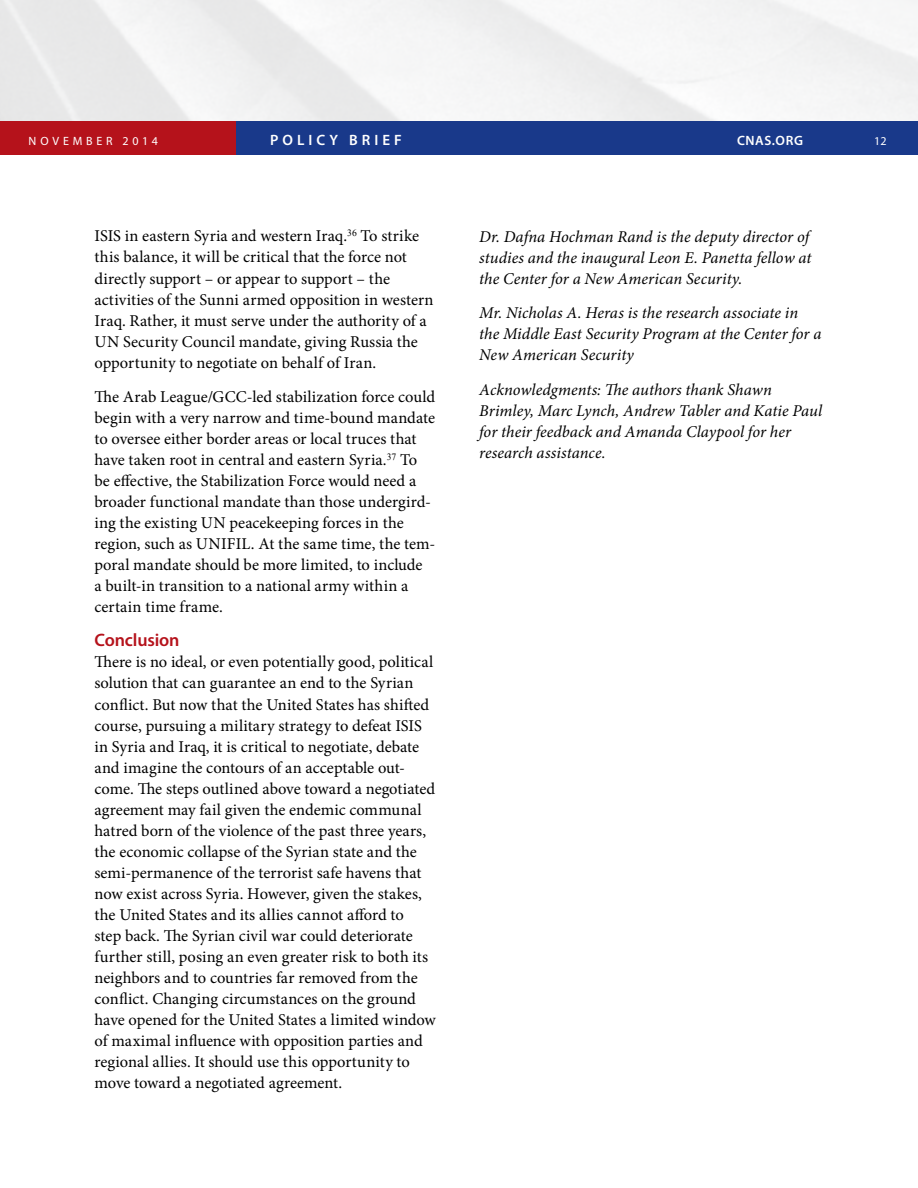
<style>
.page{position:relative;width:918px;height:1188px;background:#fff}
.page>*{position:absolute;margin:0;border:0;box-sizing:border-box;transform-origin:0 0}
.t1{font:600 18px "Myriad Pro";letter-spacing:-.01em;color:#b5121b}
.t2{font:16.5px/21px "Minion Pro";color:#000}
.t3{font:italic 16.5px/21px "Minion Pro";color:#000}
.t4{font:600 15px "Myriad Pro";letter-spacing:.27em;color:#fff}
.t5{font:600 13.5px "Myriad Pro";letter-spacing:.045em;color:#fff}
.t6{font:12px "Myriad Pro";letter-spacing:.32em;color:#fff}
</style>
<div class="page">
<img style="left:0;top:0;width:918px;height:122px">
<div style="left:236px;top:122px;width:682px;height:33px;background:#19398a"></div>
<div style="left:0;top:122px;width:236px;height:33px;background:#b5121b"></div>
<p class="t6" style="left:29px;top:134px;width:131px">NOVEMBER 2014</p>
<p class="t4" style="left:270px;top:131px;width:133px">POLICY BRIEF</p>
<p class="t5" style="left:737px;top:132px;width:68px">CNAS.ORG</p>
<p class="t6" style="left:874px;top:134px;width:14px">12</p>
<p class="t2" style="left:94px;top:226px;width:340px">ISIS in eastern Syria and western Iraq.<sup>36</sup> To strike this balance, it will be critical that the force not directly support – or appear to support – the activities of the Sunni armed opposition in western Iraq. Rather, it must serve under the authority of a UN Security Council mandate, giving Russia the opportunity to negotiate on behalf of Iran.</p>
<p class="t2" style="left:94px;top:386px;width:342px">The Arab League/GCC-led stabilization force could begin with a very narrow and time-bound mandate to oversee either border areas or local truces that have taken root in central and eastern Syria.<sup>37</sup> To be effective, the Stabilization Force would need a broader functional mandate than those undergird&shy;ing the existing UN peacekeeping forces in the region, such as UNIFIL. At the same time, the tem&shy;poral mandate should be more limited, to include<br>a built-in transition to a national army within a certain time frame.</p>
<p class="t1" style="left:94px;top:629px;width:87px">Conclusion</p>
<p class="t2" style="left:94px;top:652px;width:343px">There is no ideal, or even potentially good, political solution that can guarantee an end to the Syrian conflict. But now that the United States has shifted course, pursuing a military strategy to defeat ISIS in Syria and Iraq, it is critical to negotiate, debate and imagine the contours of an acceptable out&shy;come. The steps outlined above toward a negotiated agreement may fail given the endemic communal hatred born of the violence of the past three years, the economic collapse of the Syrian state and the semi-permanence of the terrorist safe havens that now exist across Syria. However, given the stakes, the United States and its allies cannot afford to<br>step back. The Syrian civil war could deteriorate further still, posing an even greater risk to both its neighbors and to countries far removed from the conflict. Changing circumstances on the ground have opened for the United States a limited window of maximal influence with opposition parties and regional allies. It should use this opportunity to move toward a negotiated agreement.</p>
<p class="t3" style="left:479px;top:226px;width:334px">Dr. Dafna Hochman Rand is the deputy director of studies and the inaugural Leon E. Panetta fellow at the Center for a New American Security.</p>
<p class="t3" style="left:479px;top:302px;width:344px">Mr. Nicholas A. Heras is the research associate in the Middle East Security Program at the Center for a<br>New American Security</p>
<p class="t3" style="left:479px;top:379px;width:344px">Acknowledgments: The authors thank Shawn Brimley, Marc Lynch, Andrew Tabler and Katie Paul for their feedback and Amanda Claypool for her research assistance.</p>
</div>
